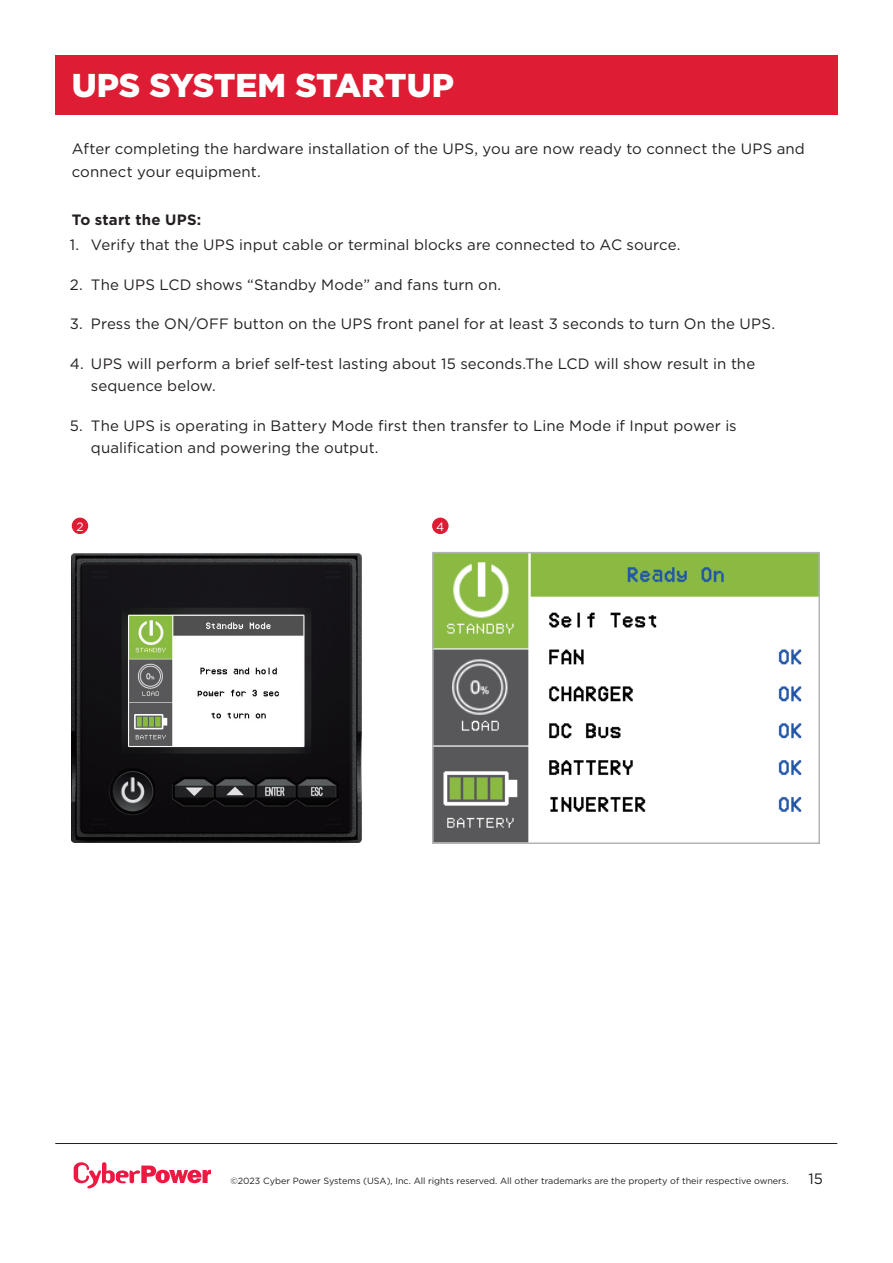
<style>
.page{position:relative;width:893px;height:1263px;background:#fff}
.page>*{position:absolute;margin:0;border:0;box-sizing:border-box;transform-origin:0 0}
.t1{font:900 33px "Gotham";color:#fff}
.t2{font:15px/22.5px "Gotham";letter-spacing:.005em;color:#231f20}
.t3{font:700 15px "Gotham";letter-spacing:.015em;color:#231f20}
.t4{font:12px "Gotham";color:#fff}
.t5{font:9px "Gotham";color:#231f20}
</style>
<div class="page">
<div style="left:55px;top:55px;width:782px;height:60px;background:#de1d35"></div>
<hr style="left:55px;top:1143px;width:782px;height:1px;background:#231f20">
<svg style="left:74px;top:1162px;width:137px;height:26px"></svg>
<img style="left:72px;top:553px;width:289px;height:289px">
<img style="left:435px;top:555px;width:382px;height:286px">
<div style="left:432px;top:552px;width:388px;height:292px;border:2px solid #b1b4b5"></div>
<div style="left:72px;top:518px;width:16px;height:16px;background:#de1d35;border-radius:50%"></div>
<div style="left:432px;top:518px;width:17px;height:16px;background:#de1d35;border-radius:50%"></div>
<h1 class="t1" style="left:72px;top:63px;width:384px">UPS SYSTEM STARTUP</h1>
<p class="t2" style="left:72px;top:137px;width:735px">After completing the hardware installation of the UPS, you are now ready to connect the UPS and connect your equipment.</p>
<h2 class="t3" style="left:72px;top:209px;width:131px">To start the UPS:</h2>
<p class="t2" style="left:70px;top:233px;width:612px">1. Verify that the UPS input cable or terminal blocks are connected to AC source.</p>
<p class="t2" style="left:70px;top:273px;width:433px">2. The UPS LCD shows “Standby Mode” and fans turn on.</p>
<p class="t2" style="left:70px;top:312px;width:707px">3. Press the ON/OFF button on the UPS front panel for at least 3 seconds to turn On the UPS.</p>
<p class="t2" style="left:91px;top:352px;width:666px;text-indent:-21px">4. UPS will perform a brief self-test lasting about 15 seconds.The LCD will show result in the sequence below.</p>
<p class="t2" style="left:91px;top:414px;width:647px;text-indent:-21px">5. The UPS is operating in Battery Mode first then transfer to Line Mode if Input power is qualification and powering the output.</p>
<h3 class="t4" style="left:76px;top:519px;width:9px">2</h3>
<h3 class="t4" style="left:436px;top:519px;width:10px">4</h3>
<p class="t5" style="left:230px;top:1175px;width:560px">©2023 Cyber Power Systems (USA), Inc. All rights reserved. All other trademarks are the property of their respective owners.</p>
<p class="t2" style="left:808px;top:1167px;width:16px">15</p>
</div>
